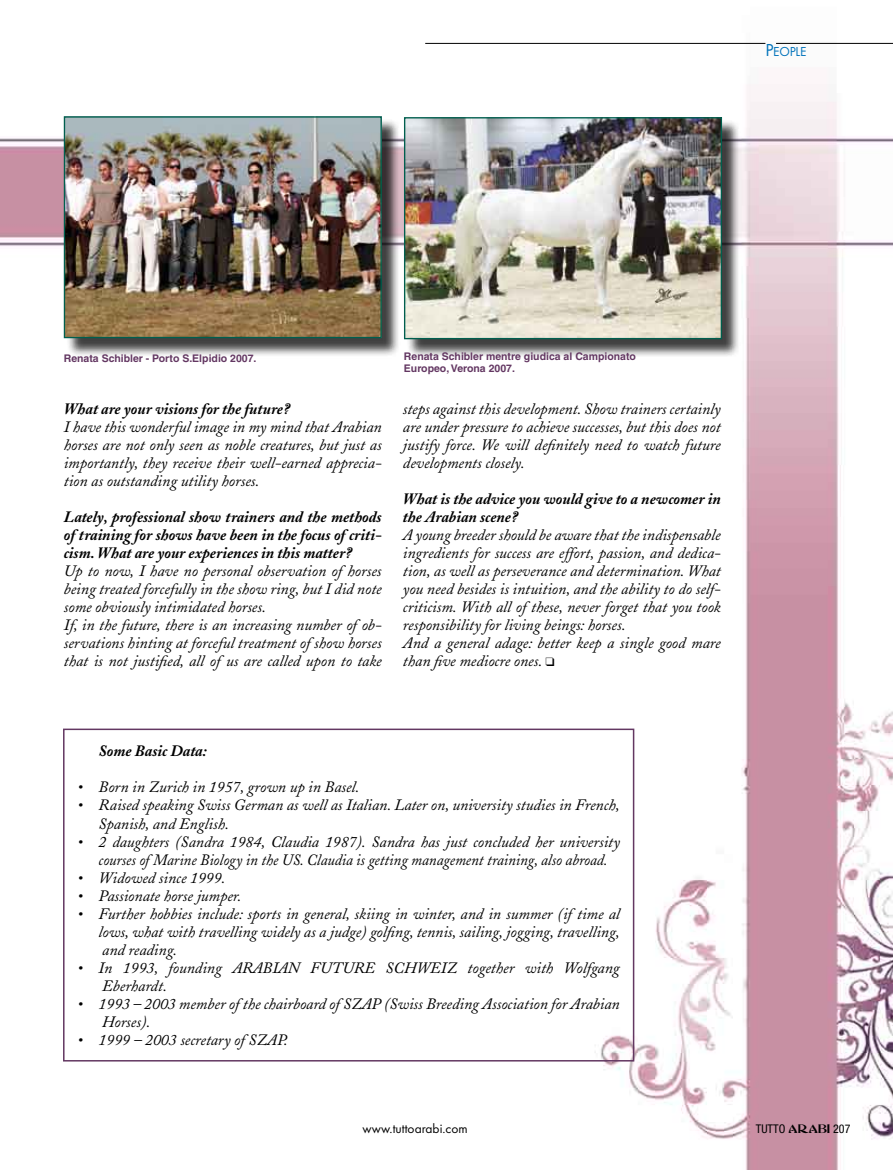
<style>
.page{position:relative;width:893px;height:1170px;background:#fff}
.page>*{position:absolute;margin:0;border:0;box-sizing:border-box;transform-origin:0 0}
.t1{font:italic 15.75px/18px "Adobe Caslon";color:#000}
.t2{font:italic 700 15.75px/18px "Adobe Caslon";color:#000;text-align:justify}
.t3{font:13.5px "Futura T";color:#000}
.t4{font:13.5px "Futura T";letter-spacing:-.015em;color:#0072ba}
.t5{font:condensed 12px "Helvetica Neue";color:#000}
.t6{font:700 10.5px/12px "Helvetica";color:#633762}
.s1{font-size:18px}
.s2{font-family:"Abbess";font-stretch:normal}
</style>
<div class="page">
<img style="left:0;top:42px;width:893px;height:1127px">
<hr style="left:776px;top:43px;width:117px;height:1px;background:#000">
<hr style="left:425px;top:43px;width:340px;height:1px;background:#000">
<div style="left:66px;top:118px;width:341px;height:245px;background:#000;opacity:.75"></div>
<img style="left:66px;top:118px;width:314px;height:218px">
<div style="left:64px;top:116px;width:318px;height:222px;border:1px solid #005f4e"></div>
<div style="left:406px;top:119px;width:341px;height:245px;background:#000;opacity:.75"></div>
<img style="left:406px;top:119px;width:314px;height:218px">
<div style="left:404px;top:117px;width:318px;height:222px;border:1px solid #005f4e"></div>
<div style="left:63px;top:728px;width:571px;height:333px;border:2px solid #633762"></div>
<p class="t4" style="left:765px;top:44px;width:43px"><span class="s1">P</span>EOPLE</p>
<p class="t6" style="left:64px;top:352px;width:194px">Renata Schibler - Porto S.Elpidio 2007.</p>
<p class="t6" style="left:404px;top:350px;width:234px">Renata Schibler mentre giudica al Campionato<br>Europeo, Verona 2007.</p>
<p class="t2" style="left:64px;top:400px;width:227px">What are your visions for the future?</p>
<p class="t1" style="left:64px;top:418px;width:319px;text-align:justify">I have this wonderful image in my mind that Arabian horses are not only seen as noble creatures, but just as importantly, they receive their well-earned apprecia&shy;tion as outstanding utility horses.</p>
<p class="t2" style="left:64px;top:508px;width:319px">Lately, professional show trainers and the methods of training for shows have been in the focus of criti&shy;cism. What are your experiences in this matter?</p>
<p class="t1" style="left:64px;top:562px;width:319px">Up to now, I have no personal observation of horses being treated forcefully in the show ring, but I did note some obviously intimidated horses.<br>If, in the future, there is an increasing number of ob&shy;servations hinting at forceful treatment of show horses that is not justified, all of us are called upon to take</p>
<p class="t1" style="left:403px;top:400px;width:319px;text-align:justify">steps against this development. Show trainers certainly are under pressure to achieve successes, but this does not justify force. We will definitely need to watch future developments closely.</p>
<p class="t2" style="left:403px;top:490px;width:319px">What is the advice you would give to a newcomer in the Arabian scene?</p>
<p class="t1" style="left:403px;top:526px;width:319px">A young breeder should be aware that the indispensable ingredients for success are effort, passion, and dedica&shy;tion, as well as perseverance and determination. What you need besides is intuition, and the ability to do self&shy;criticism. With all of these, never forget that you took responsibility for living beings: horses.<br>And a general adage: better keep a single good mare than five mediocre ones. ❑</p>
<p class="t2" style="left:99px;top:742px;width:110px">Some Basic Data:</p>
<p class="t1" style="left:78px;top:778px;width:283px">• Born in Zurich in 1957, grown up in Basel.</p>
<p class="t1" style="left:99px;top:796px;width:523px;text-indent:-21px">• Raised speaking Swiss German as well as Italian. Later on, university studies in French,<br>Spanish, and English.</p>
<p class="t1" style="left:78px;top:832px;width:544px;text-align:center">• 2 daughters (Sandra 1984, Claudia 1987). Sandra has just concluded her university courses of Marine Biology in the US. Claudia is getting management training, also abroad.</p>
<p class="t1" style="left:78px;top:868px;width:149px">• Widowed since 1999.</p>
<p class="t1" style="left:78px;top:886px;width:165px">• Passionate horse jumper.</p>
<p class="t1" style="left:99px;top:904px;width:523px;text-align:justify;text-indent:-21px">• Further hobbies include: sports in general, skiing in winter, and in summer (if time al lows, what with travelling widely as a judge) golfing, tennis, sailing, jogging, travelling, and reading.</p>
<p class="t1" style="left:102px;top:958px;width:519px;text-indent:-25px">• In 1993, founding ARABIAN FUTURE SCHWEIZ together with Wolfgang<br>Eberhardt.</p>
<p class="t1" style="left:102px;top:994px;width:519px;text-indent:-25px">• 1993 – 2003 member of the chairboard of SZAP (Swiss Breeding Association for Arabian<br>Horses).</p>
<p class="t1" style="left:78px;top:1030px;width:212px">• 1999 – 2003 secretary of SZAP.</p>
<p class="t3" style="left:363px;top:1120px;width:107px">www.tuttoarabi.com</p>
<p class="t5" style="left:756px;top:1121px;width:96px">TUTTO <span class="s2">ARABI</span> 207</p>
</div>
